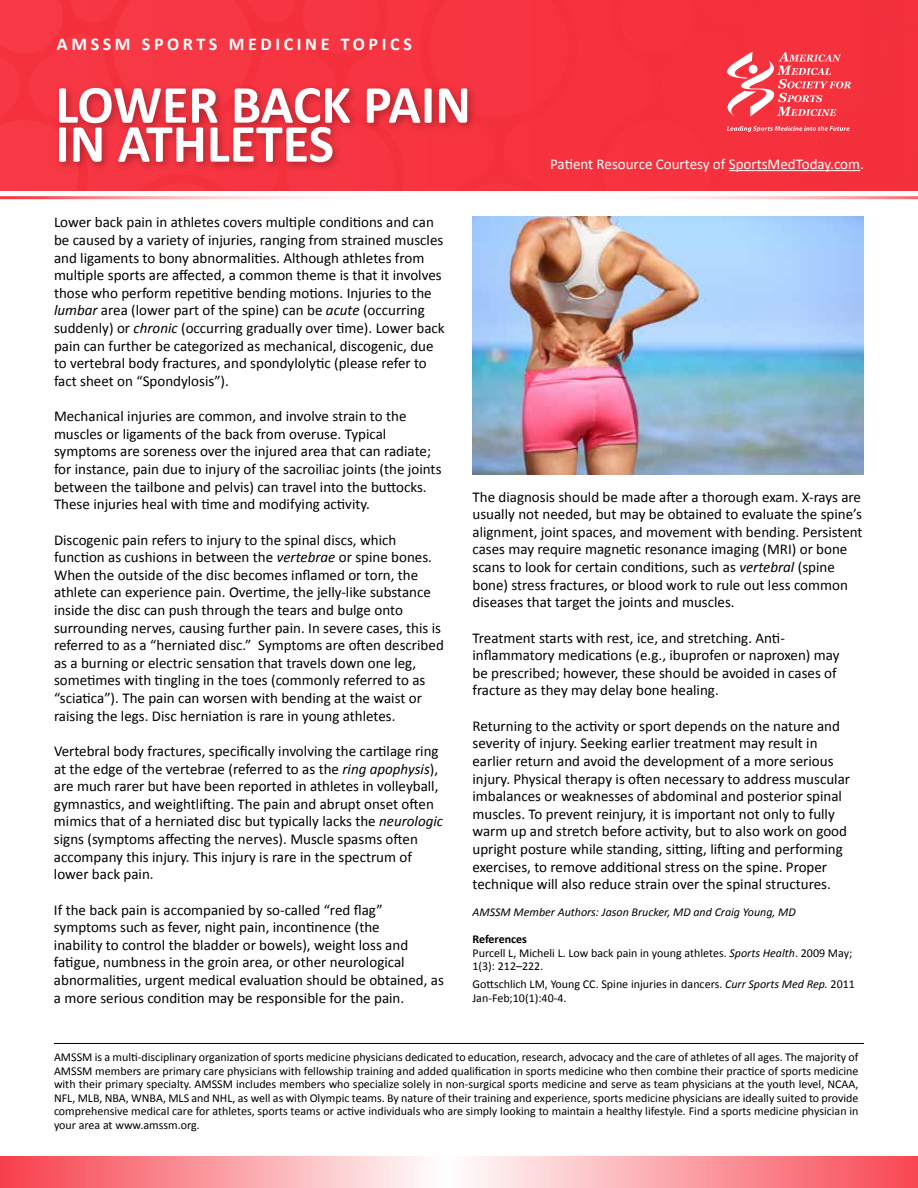
<style>
.page{position:relative;width:918px;height:1188px;background:#fff}
.page>*{position:absolute;margin:0;border:0;box-sizing:border-box;transform-origin:0 0}
.t1{font:700 54px/39px "Calibri";color:#fff}
.t2{font:700 18px "Calibri";letter-spacing:.2em;color:#fff}
.t3{font:15px/17.5px "Calibri";color:#000}
.t4{font:15px "Calibri";color:#fff}
.t5{font:12px/13.5px "Calibri";color:#000}
.t6{font:italic 12px "Calibri";color:#000}
.s1{font-style:italic}
.s2{font-weight:700}
</style>
<div class="page">
<div style="left:0;top:0;width:918px;height:202px;background:#000;opacity:.2"></div>
<div style="left:568px;top:0;width:350px;height:191px;background:#f6313e"></div>
<svg style="left:761px;top:183px;width:108px;height:8px"></svg>
<div style="left:603px;top:120px;width:108px;height:71px;background:#f7323f"></div>
<div style="left:619px;top:0;width:76px;height:54px;background:#f7323f"></div>
<div style="left:0;top:0;width:287px;height:191px;background:#f73542"></div>
<div style="left:287px;top:0;width:281px;height:191px;background:#f73441"></div>
<div style="left:113px;top:0;width:139px;height:83px;background:#f73744"></div>
<svg style="left:129px;top:183px;width:107px;height:8px"></svg>
<div style="left:0;top:120px;width:78px;height:71px;background:#f73946"></div>
<div style="left:0;top:0;width:63px;height:54px;background:#f73946"></div>
<div style="left:54px;top:83px;width:424px;height:90px;background:#000;opacity:.3"></div>
<svg style="left:0;top:1157px;width:918px;height:31px;background:#fba0a6"></svg>
<svg style="left:725px;top:0;width:160px;height:117px;background:#f64450"></svg>
<svg style="left:727px;top:126px;width:123px;height:6px"></svg>
<hr style="left:729px;top:170px;width:131px;height:1px;background:#fff">
<hr style="left:54px;top:1043px;width:810px;height:1px;background:#000">
<img style="left:472px;top:216px;width:392px;height:258px">
<p class="t2" style="left:57px;top:33px;width:357px">AMSSM SPORTS MEDICINE TOPICS</p>
<h1 class="t1" style="left:55px;top:83px;width:417px">LOWER BACK PAIN<br>IN ATHLETES</h1>
<p class="t4" style="left:550px;top:155px;width:315px">Patient Resource Courtesy of SportsMedToday.com.</p>
<p class="t3" style="left:54px;top:213px;width:392px">Lower back pain in athletes covers multiple conditions and can be caused by a variety of injuries, ranging from strained muscles and ligaments to bony abnormalities. Although athletes from multiple sports are affected, a common theme is that it involves those who perform repetitive bending motions. Injuries to the <span class="s1">lumbar</span> area (lower part of the spine) can be <span class="s1">acute</span> (occurring suddenly) or <span class="s1">chronic</span> (occurring gradually over time). Lower back pain can further be categorized as mechanical, discogenic, due to vertebral body fractures, and spondylolytic (please refer to fact sheet on “Spondylosis”).</p>
<p class="t3" style="left:54px;top:407px;width:389px">Mechanical injuries are common, and involve strain to the muscles or ligaments of the back from overuse. Typical symptoms are soreness over the injured area that can radiate; for instance, pain due to injury of the sacroiliac joints (the joints between the tailbone and pelvis) can travel into the buttocks.<br>These injuries heal with time and modifying activity.</p>
<p class="t3" style="left:54px;top:530px;width:391px">Discogenic pain refers to injury to the spinal discs, which function as cushions in between the <span class="s1">vertebrae</span> or spine bones.<br>When the outside of the disc becomes inflamed or torn, the athlete can experience pain. Overtime, the jelly-like substance inside the disc can push through the tears and bulge onto surrounding nerves, causing further pain. In severe cases, this is referred to as a “herniated disc.” Symptoms are often described as a burning or electric sensation that travels down one leg, sometimes with tingling in the toes (commonly referred to as “sciatica”). The pain can worsen with bending at the waist or raising the legs. Disc herniation is rare in young athletes.</p>
<p class="t3" style="left:54px;top:742px;width:391px">Vertebral body fractures, specifically involving the cartilage ring at the edge of the vertebrae (referred to as the <span class="s1">ring apophysis</span>), are much rarer but have been reported in athletes in volleyball, gymnastics, and weightlifting. The pain and abrupt onset often mimics that of a herniated disc but typically lacks the <span class="s1">neurologic </span>signs (symptoms affecting the nerves). Muscle spasms often accompany this injury. This injury is rare in the spectrum of lower back pain.</p>
<p class="t3" style="left:54px;top:900px;width:392px">If the back pain is accompanied by so-called “red flag” symptoms such as fever, night pain, incontinence (the<br>inability to control the bladder or bowels), weight loss and fatigue, numbness in the groin area, or other neurological abnormalities, urgent medical evaluation should be obtained, as a more serious condition may be responsible for the pain.</p>
<p class="t3" style="left:472px;top:487px;width:392px">The diagnosis should be made after a thorough exam. X-rays are usually not needed, but may be obtained to evaluate the spine’s alignment, joint spaces, and movement with bending. Persistent cases may require magnetic resonance imaging (MRI) or bone scans to look for certain conditions, such as <span class="s1">vertebral</span> (spine bone) stress fractures, or blood work to rule out less common diseases that target the joints and muscles.</p>
<p class="t3" style="left:472px;top:628px;width:369px">Treatment starts with rest, ice, and stretching. Anti&shy;inflammatory medications (e.g., ibuprofen or naproxen) may be prescribed; however, these should be avoided in cases of fracture as they may delay bone healing.</p>
<p class="t3" style="left:472px;top:716px;width:379px">Returning to the activity or sport depends on the nature and severity of injury. Seeking earlier treatment may result in earlier return and avoid the development of a more serious injury. Physical therapy is often necessary to address muscular imbalances or weaknesses of abdominal and posterior spinal muscles. To prevent reinjury, it is important not only to fully warm up and stretch before activity, but to also work on good upright posture while standing, sitting, lifting and performing exercises, to remove additional stress on the spine. Proper technique will also reduce strain over the spinal structures.</p>
<p class="t6" style="left:472px;top:905px;width:325px">AMSSM Member Authors: Jason Brucker, MD and Craig Young, MD</p>
<p class="t5" style="left:472px;top:932px;width:381px"><span class="s2">References<br></span>Purcell L, Micheli L. Low back pain in young athletes. <span class="s1">Sports Health</span>. 2009 May;<br>1(3): 212–222.</p>
<p class="t5" style="left:472px;top:977px;width:384px">Gottschlich LM, Young CC. Spine injuries in dancers. <span class="s1">Curr Sports Med Rep.</span> 2011<br>Jan-Feb;10(1):40-4.</p>
<p class="t5" style="left:54px;top:1050px;width:806px;text-align:justify">AMSSM is a multi-disciplinary organization of sports medicine physicians dedicated to education, research, advocacy and the care of athletes of all ages. The majority of AMSSM members are primary care physicians with fellowship training and added qualification in sports medicine who then combine their practice of sports medicine with their primary specialty. AMSSM includes members who specialize solely in non-surgical sports medicine and serve as team physicians at the youth level, NCAA, NFL, MLB, NBA, WNBA, MLS and NHL, as well as with Olympic teams. By nature of their training and experience, sports medicine physicians are ideally suited to provide comprehensive medical care for athletes, sports teams or active individuals who are simply looking to maintain a healthy lifestyle. Find a sports medicine physician in your area at www.amssm.org.</p>
</div>
